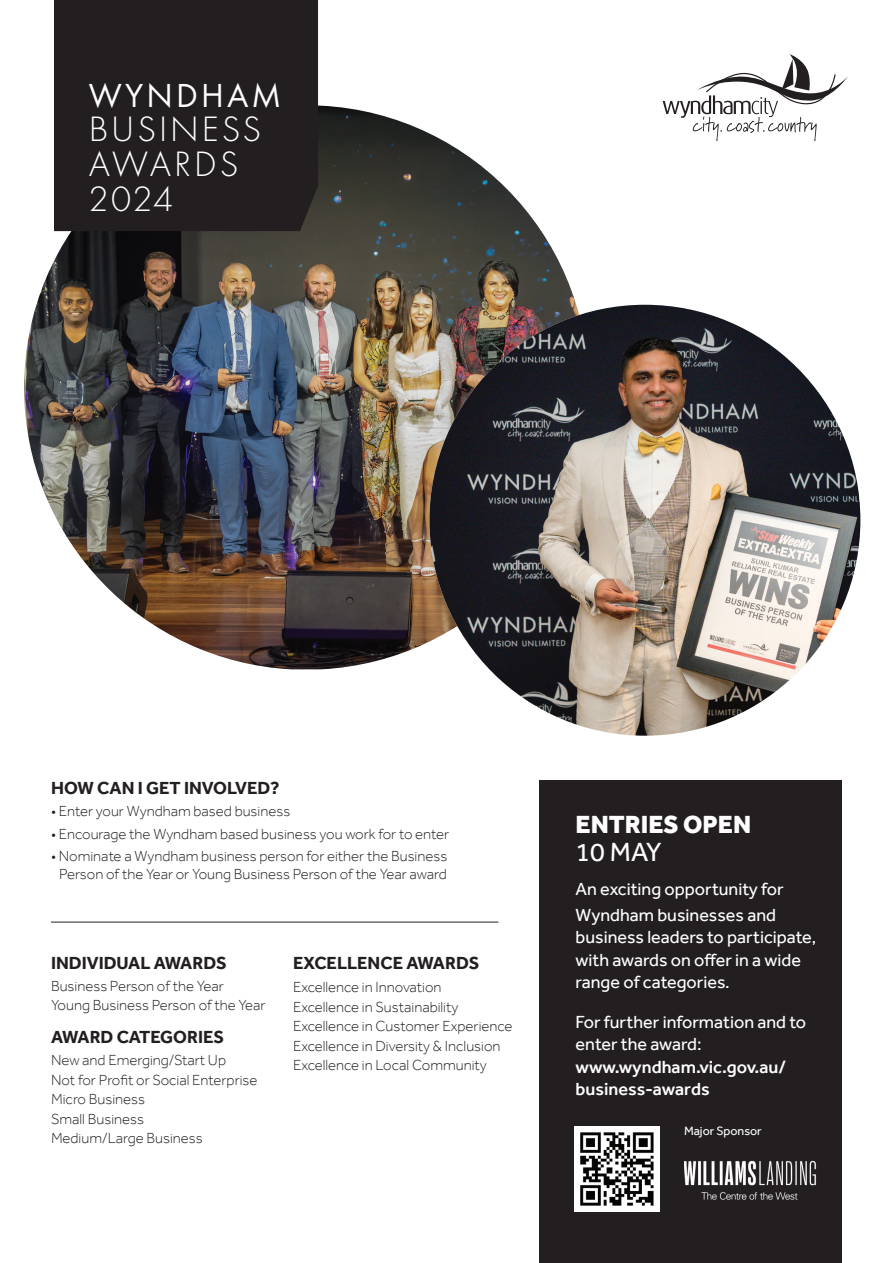
<style>
.page{position:relative;width:893px;height:1263px;background:#fff}
.page>*{position:absolute;margin:0;border:0;box-sizing:border-box;transform-origin:0 0}
.t1{font:300 36.6px/34.5px "Futura PT";letter-spacing:.08em;color:#fff}
.t2{font:34.5px "Futura PT";letter-spacing:.09em;color:#fff}
.t3{font:27px "Effra";color:#fff}
.t4{font:800 25.5px "Effra";color:#fff}
.t5{font:18px/22.5px "Effra";color:#fff}
.t6{font:700 18px "Effra";color:#231f20}
.t7{font:500 18px/22.5px "Effra";color:#fff}
.t8{font:300 15px/19.5px "Effra";color:#231f20}
.t9{font:12.45px "Effra";color:#fff}
</style>
<div class="page">
<img style="left:24px;top:105px;width:564px;height:564px;border-radius:278px">
<img style="left:429px;top:305px;width:431px;height:431px;border-radius:215px">
<div style="left:54px;top:0;width:264px;height:231px;background:#231f20"></div>
<div style="left:539px;top:780px;width:303px;height:483px;background:#231f20"></div>
<svg style="left:663px;top:54px;width:185px;height:87px"></svg>
<img style="left:574px;top:1126px;width:86px;height:86px">
<img style="left:684px;top:1160px;width:132px;height:40px">
<hr style="left:51px;top:922px;width:447px;height:1px;background:#231f20">
<h2 class="t2" style="left:89px;top:75px;width:194px">WYNDHAM</h2>
<h1 class="t1" style="left:89px;top:112px;width:174px">BUSINESS<br>AWARDS<br>2024</h1>
<p class="t6" style="left:51px;top:777px;width:230px">HOW CAN I GET INVOLVED?</p>
<p class="t8" style="left:51px;top:801px;width:241px">• Enter your Wyndham based business</p>
<p class="t8" style="left:51px;top:824px;width:400px">• Encourage the Wyndham based business you work for to enter</p>
<p class="t8" style="left:51px;top:847px;width:398px;line-height:18px;text-align:center">• Nominate a Wyndham business person for either the Business<br>Person of the Year or Young Business Person of the Year award</p>
<p class="t6" style="left:51px;top:952px;width:177px">INDIVIDUAL AWARDS</p>
<p class="t8" style="left:51px;top:976px;width:216px">Business Person of the Year<br>Young Business Person of the Year</p>
<p class="t6" style="left:51px;top:1026px;width:175px">AWARD CATEGORIES</p>
<p class="t8" style="left:51px;top:1050px;width:208px">New and Emerging/Start Up<br>Not for Profit or Social Enterprise<br>Micro Business<br>Small Business<br>Medium/Large Business</p>
<p class="t6" style="left:293px;top:952px;width:188px">EXCELLENCE AWARDS</p>
<p class="t8" style="left:293px;top:977px;width:221px">Excellence in Innovation<br>Excellence in Sustainability<br>Excellence in Customer Experience<br>Excellence in Diversity &amp; Inclusion<br>Excellence in Local Community</p>
<h3 class="t4" style="left:576px;top:809px;width:177px">ENTRIES OPEN</h3>
<h3 class="t3" style="left:576px;top:836px;width:88px">10 MAY</h3>
<p class="t5" style="left:576px;top:876px;width:210px;line-height:25.5px">An exciting opportunity for<br>Wyndham businesses and</p>
<p class="t5" style="left:576px;top:926px;width:242px">business leaders to participate, with awards on offer in a wide range of categories.</p>
<p class="t5" style="left:576px;top:1010px;width:232px">For further information and to enter the award:</p>
<p class="t7" style="left:576px;top:1055px;width:212px">www.wyndham.vic.gov.au/ business-awards</p>
<p class="t9" style="left:684px;top:1123px;width:79px">Major Sponsor</p>
</div>
